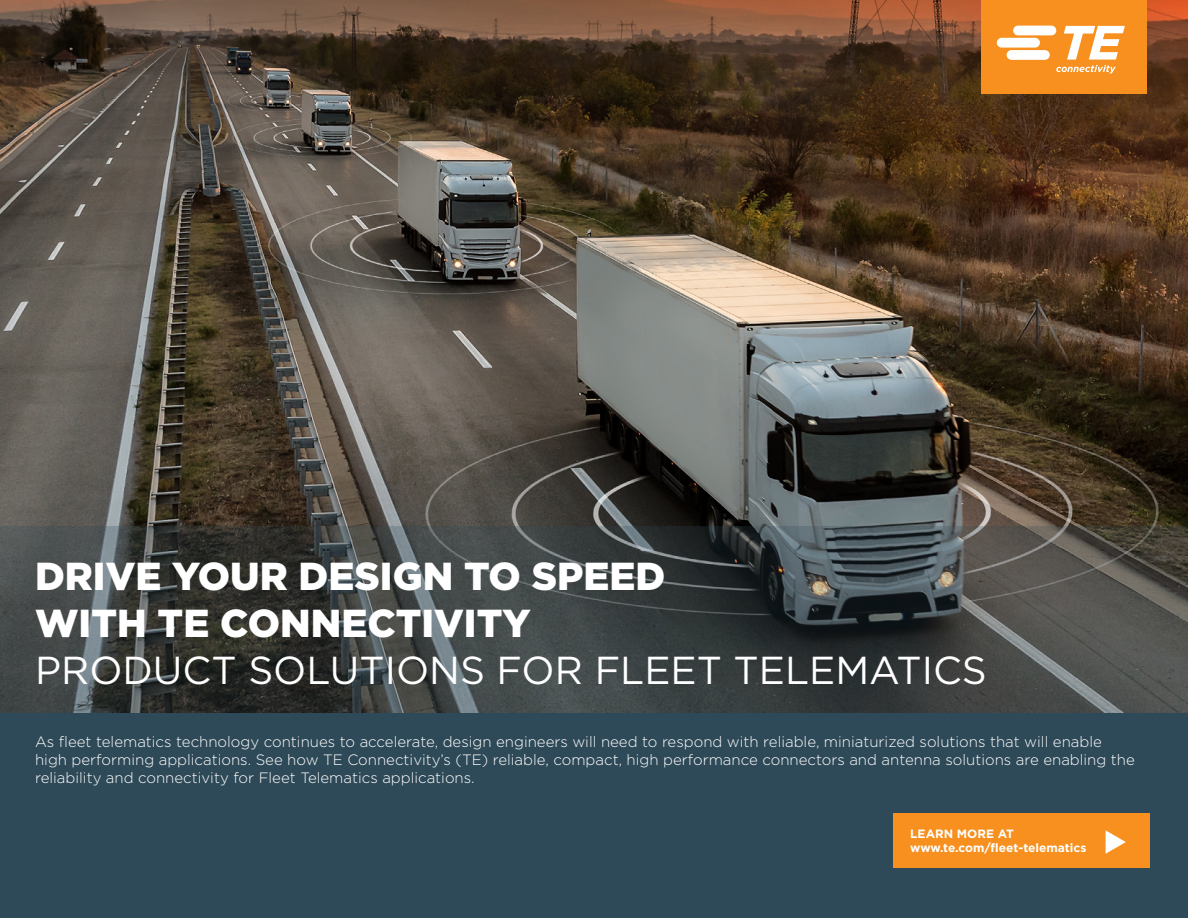
<style>
.page{position:relative;width:1188px;height:918px;background:#fff}
.page>*{position:absolute;margin:0;border:0;box-sizing:border-box;transform-origin:0 0}
.t1{font:900 39px/46.8px "Gotham";color:#fff}
.t2{font:39px "Gotham";color:#fff}
.t3{font:300 15px/18px "Gotham";color:#fff}
.t4{font:700 12px/14.4px "Gotham";color:#fff}
</style>
<div class="page">
<img style="left:0;top:0;width:1188px;height:526px">
<div style="left:981px;top:0;width:165px;height:94px;background:#f7901e"></div>
<svg style="left:997px;top:26px;width:128px;height:48px"></svg>
<div style="left:0;top:714px;width:1188px;height:204px;background:#2e4957"></div>
<svg style="left:0;top:526px;width:1188px;height:188px;background:#414544"></svg>
<div style="left:893px;top:813px;width:256px;height:55px;background:#f7901e"></div>
<svg style="left:1106px;top:830px;width:20px;height:24px"></svg>
<h1 class="t1" style="left:35px;top:553px;width:632px">DRIVE YOUR DESIGN TO SPEED<br>WITH TE CONNECTIVITY</h1>
<h1 class="t2" style="left:35px;top:645px;width:953px">PRODUCT SOLUTIONS FOR FLEET TELEMATICS</h1>
<p class="t3" style="left:35px;top:732px;width:1101px">As fleet telematics technology continues to accelerate, design engineers will need to respond with reliable, miniaturized solutions that will enable high performing applications. See how TE Connectivity’s (TE) reliable, compact, high performance connectors and antenna solutions are enabling the reliability and connectivity for Fleet Telematics applications.</p>
<p class="t4" style="left:910px;top:827px;width:178px">LEARN MORE AT www.te.com/fleet-telematics</p>
</div>
